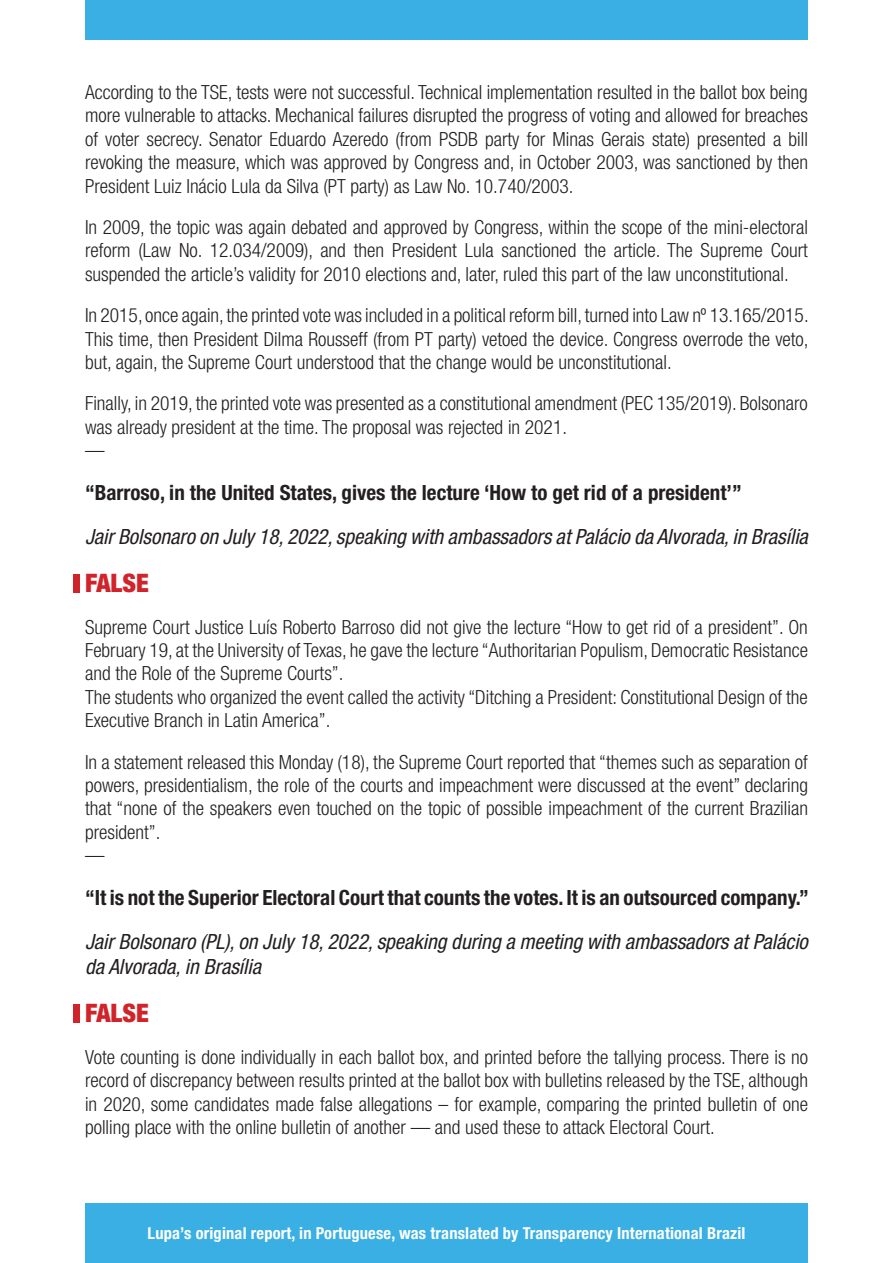
<style>
.page{position:relative;width:893px;height:1263px;background:#fff}
.page>*{position:absolute;margin:0;border:0;box-sizing:border-box;transform-origin:0 0}
.t1{font:900 condensed 25.5px "Helvetica Neue LT Std";color:#d1232a}
.t2{font:italic condensed 21px/25.2px "Helvetica Neue LT Std";color:#231f20}
.t3{font:700 condensed 21px "Helvetica Neue LT Std";color:#231f20}
.t4{font:300 condensed 19.5px/23.4px "Helvetica Neue LT Std";color:#231f20;text-align:justify}
.t5{font:700 condensed 16.5px "Helvetica Neue LT Std";letter-spacing:.01em;color:#fff}
</style>
<div class="page">
<div style="left:85px;top:0;width:723px;height:40px;background:#39afe4"></div>
<div style="left:85px;top:1203px;width:723px;height:60px;background:#39afe4"></div>
<div style="left:74px;top:574px;width:6px;height:18px;background:#d1232a"></div>
<div style="left:73px;top:1004px;width:6px;height:18px;background:#d1232a"></div>
<p class="t4" style="left:85px;top:80px;width:724px">According to the TSE, tests were not successful. Technical implementation resulted in the ballot box being more vulnerable to attacks. Mechanical failures disrupted the progress of voting and allowed for breaches of voter secrecy. Senator Eduardo Azeredo (from PSDB party for Minas Gerais state) presented a bill revoking the measure, which was approved by Congress and, in October 2003, was sanctioned by then President Luiz Inácio Lula da Silva (PT party) as Law No. 10.740/2003.</p>
<p class="t4" style="left:85px;top:215px;width:724px">In 2009, the topic was again debated and approved by Congress, within the scope of the mini-electoral reform (Law No. 12.034/2009), and then President Lula sanctioned the article. The Supreme Court suspended the article’s validity for 2010 elections and, later, ruled this part of the law unconstitutional.</p>
<p class="t4" style="left:85px;top:303px;width:725px">In 2015, once again, the printed vote was included in a political reform bill, turned into Law nº 13.165/2015.<br>This time, then President Dilma Rousseff (from PT party) vetoed the device. Congress overrode the veto, but, again, the Supreme Court understood that the change would be unconstitutional.</p>
<p class="t4" style="left:85px;top:392px;width:724px">Finally, in 2019, the printed vote was presented as a constitutional amendment (PEC 135/2019). Bolsonaro was already president at the time. The proposal was rejected in 2021.</p>
<p class="t4" style="left:85px;top:438px;width:21px">—</p>
<p class="t3" style="left:85px;top:480px;width:658px">“Barroso, in the United States, gives the lecture ‘How to get rid of a president’”</p>
<p class="t2" style="left:85px;top:524px;width:724px">Jair Bolsonaro on July 18, 2022, speaking with ambassadors at Palácio da Alvorada, in Brasília</p>
<p class="t1" style="left:85px;top:567px;width:65px">FALSE</p>
<p class="t4" style="left:85px;top:615px;width:724px">Supreme Court Justice Luís Roberto Barroso did not give the lecture “How to get rid of a president”. On February 19, at the University of Texas, he gave the lecture “Authoritarian Populism, Democratic Resistance and the Role of the Supreme Courts”.</p>
<p class="t4" style="left:85px;top:685px;width:724px">The students who organized the event called the activity “Ditching a President: Constitutional Design of the<br>Executive Branch in Latin America”.</p>
<p class="t4" style="left:85px;top:750px;width:724px">In a statement released this Monday (18), the Supreme Court reported that “themes such as separation of powers, presidentialism, the role of the courts and impeachment were discussed at the event” declaring that “none of the speakers even touched on the topic of possible impeachment of the current Brazilian president”.</p>
<p class="t4" style="left:85px;top:843px;width:21px">—</p>
<p class="t3" style="left:85px;top:885px;width:725px">“It is not the Superior Electoral Court that counts the votes. It is an outsourced company.”</p>
<p class="t2" style="left:85px;top:929px;width:724px">Jair Bolsonaro (PL), on July 18, 2022, speaking during a meeting with ambassadors at Palácio da Alvorada, in Brasília</p>
<p class="t1" style="left:85px;top:998px;width:65px">FALSE</p>
<p class="t4" style="left:85px;top:1045px;width:724px">Vote counting is done individually in each ballot box, and printed before the tallying process. There is no record of discrepancy between results printed at the ballot box with bulletins released by the TSE, although in 2020, some candidates made false allegations – for example, comparing the printed bulletin of one polling place with the online bulletin of another — and used these to attack Electoral Court.</p>
<p class="t5" style="left:148px;top:1223px;width:599px">Lupa’s original report, in Portuguese, was translated by Transparency International Brazil</p>
</div>
